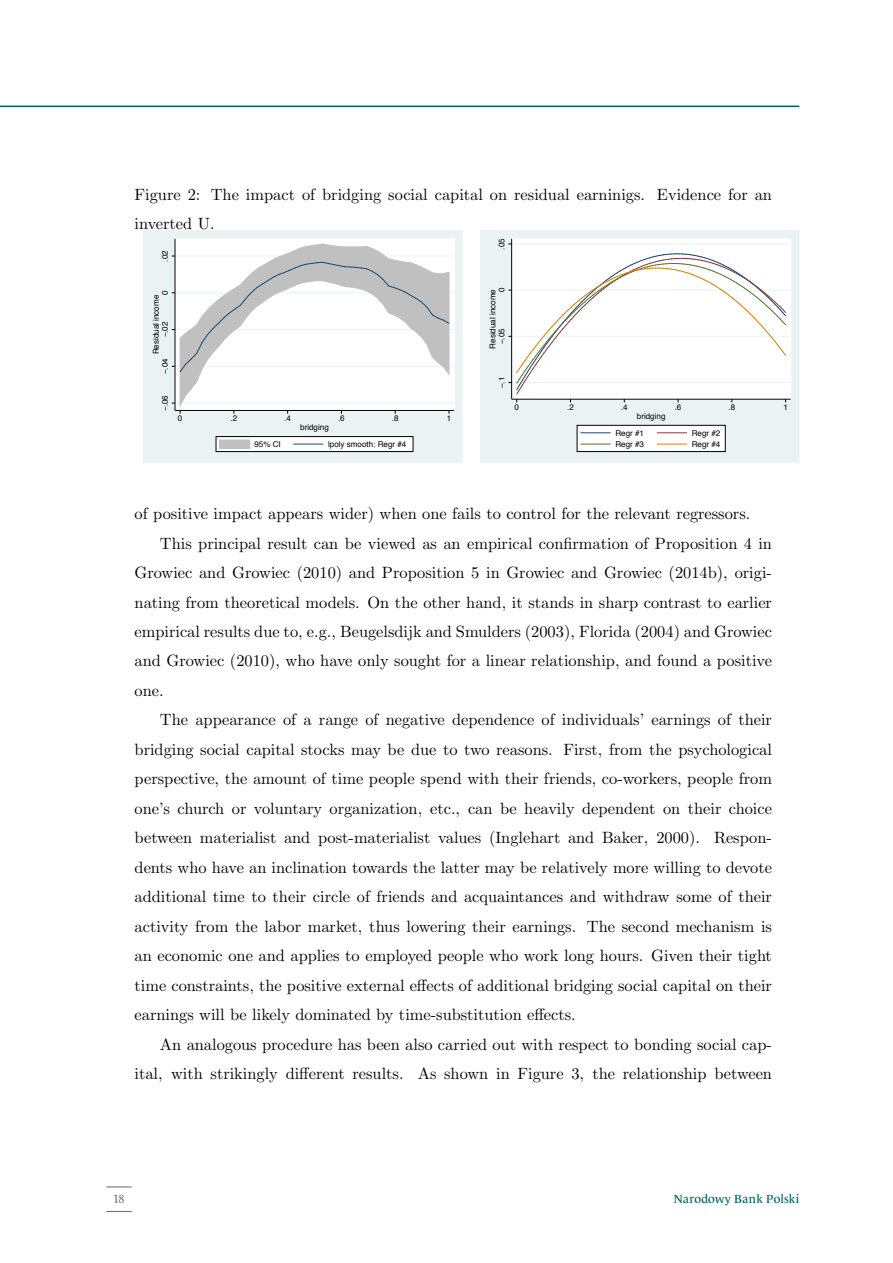
<style>
.page{position:relative;width:893px;height:1263px;background:#fff}
.page>*{position:absolute;margin:0;border:0;box-sizing:border-box;transform-origin:0 0}
.t1{font:16.35px/29.4px "CMR10";color:#000}
.t2{font:12px "Le Monde Journal Pro";letter-spacing:.01em;color:#00695e}
.t3{font:12px "Le Monde Journal Pro";color:#76787b}
.t4{font:8.1px/17.1px "Helvetica";color:#000}
</style>
<div class="page">
<div style="left:144px;top:231px;width:318px;height:231px;background:#eaf2f3"></div>
<div style="left:144px;top:230px;width:318px;height:232px;border:1px solid #eaf2f3"></div>
<hr style="left:175px;top:239px;width:1px;height:171px;background:#000">
<hr style="left:175px;top:410px;width:279px;height:1px;background:#000">
<svg style="left:172px;top:243px;width:278px;height:171px;background:#e8e9e9"></svg>
<div style="left:216px;top:437px;width:197px;height:15px;background:#fff"></div>
<div style="left:216px;top:436px;width:197px;height:16px;border:1px solid #000"></div>
<div style="left:219px;top:440px;width:31px;height:8px;background:#c0c0c0"></div>
<hr style="left:293px;top:444px;width:30px;height:1px;background:#1a476f">
<div style="left:480px;top:231px;width:319px;height:231px;background:#eaf2f3"></div>
<div style="left:480px;top:230px;width:319px;height:232px;border:1px solid #eaf2f3"></div>
<div style="left:512px;top:239px;width:279px;height:160px;background:#fff"></div>
<hr style="left:512px;top:382px;width:279px;height:1px;background:#eaf2f3">
<hr style="left:512px;top:336px;width:279px;height:1px;background:#eaf2f3">
<hr style="left:512px;top:290px;width:279px;height:1px;background:#eaf2f3">
<hr style="left:512px;top:244px;width:279px;height:1px;background:#eaf2f3">
<hr style="left:511px;top:239px;width:1px;height:160px;background:#000">
<hr style="left:512px;top:399px;width:279px;height:1px;background:#000">
<svg style="left:508px;top:253px;width:279px;height:149px"></svg>
<div style="left:577px;top:425px;width:148px;height:27px;background:#fff"></div>
<div style="left:577px;top:425px;width:148px;height:27px;border:1px solid #000"></div>
<hr style="left:581px;top:432px;width:30px;height:1px;background:#1a476f">
<hr style="left:657px;top:432px;width:30px;height:1px;background:#90353b">
<hr style="left:581px;top:444px;width:30px;height:1px;background:#55752f">
<hr style="left:657px;top:444px;width:30px;height:1px;background:#e37e00">
<svg style="left:106px;top:1186px;width:26px;height:1px"></svg>
<svg style="left:106px;top:1211px;width:26px;height:1px"></svg>
<hr style="left:0;top:106px;width:799px;height:1px;background:#016266">
<p class="t1" style="left:135px;top:181px;width:639px">Figure 2: The impact of bridging social capital on residual earninigs. Evidence for an inverted U.</p>
<p class="t4" style="left:157px;top:262px;width:13px;rotate:-90deg">.02</p>
<p class="t4" style="left:157px;top:295px;width:6px;rotate:-90deg">0</p>
<p class="t4" style="left:148px;top:354px;width:61px;rotate:-90deg">Residual income</p>
<p class="t4" style="left:157px;top:337px;width:17px;rotate:-90deg">−.02</p>
<p class="t4" style="left:157px;top:374px;width:17px;rotate:-90deg">−.04</p>
<p class="t4" style="left:157px;top:411px;width:17px;rotate:-90deg">−.06</p>
<p class="t4" style="left:178px;top:410px;width:6px">0</p>
<p class="t4" style="left:230px;top:410px;width:8px">.2</p>
<p class="t4" style="left:284px;top:410px;width:8px">.4</p>
<p class="t4" style="left:338px;top:410px;width:8px">.6</p>
<p class="t4" style="left:392px;top:410px;width:8px">.8</p>
<p class="t4" style="left:447px;top:410px;width:6px">1</p>
<p class="t4" style="left:300px;top:419px;width:30px">bridging</p>
<p class="t4" style="left:254px;top:436px;width:28px">95% CI</p>
<p class="t4" style="left:328px;top:436px;width:80px">lpoly smooth: Regr #4</p>
<p class="t4" style="left:493px;top:249px;width:13px;rotate:-90deg">.05</p>
<p class="t4" style="left:493px;top:292px;width:6px;rotate:-90deg">0</p>
<p class="t4" style="left:484px;top:349px;width:61px;rotate:-90deg">Residual income</p>
<p class="t4" style="left:493px;top:344px;width:17px;rotate:-90deg">−.05</p>
<p class="t4" style="left:493px;top:388px;width:13px;rotate:-90deg">−.1</p>
<p class="t4" style="left:514px;top:398px;width:6px">0</p>
<p class="t4" style="left:567px;top:398px;width:8px">.2</p>
<p class="t4" style="left:621px;top:398px;width:8px">.4</p>
<p class="t4" style="left:675px;top:398px;width:8px">.6</p>
<p class="t4" style="left:728px;top:398px;width:8px">.8</p>
<p class="t4" style="left:783px;top:398px;width:6px">1</p>
<p class="t4" style="left:615px;top:407px;width:51px;text-indent:21px">bridging<br>Regr #1</p>
<p class="t4" style="left:692px;top:424px;width:30px">Regr #2</p>
<p class="t4" style="left:615px;top:436px;width:30px">Regr #3</p>
<p class="t4" style="left:692px;top:436px;width:30px">Regr #4</p>
<p class="t1" style="left:135px;top:500px;width:617px">of positive impact appears wider) when one fails to control for the relevant regressors.</p>
<p class="t1" style="left:160px;top:530px;width:613px">This principal result can be viewed as an empirical confirmation of Proposition 4 in</p>
<p class="t1" style="left:135px;top:559px;width:639px">Growiec and Growiec (2010) and Proposition 5 in Growiec and Growiec (2014b), origi-</p>
<p class="t1" style="left:135px;top:589px;width:639px">nating from theoretical models. On the other hand, it stands in sharp contrast to earlier</p>
<p class="t1" style="left:135px;top:618px;width:639px">empirical results due to, e.g., Beugelsdijk and Smulders (2003), Florida (2004) and Growiec</p>
<p class="t1" style="left:135px;top:648px;width:639px">and Growiec (2010), who have only sought for a linear relationship, and found a positive</p>
<p class="t1" style="left:135px;top:677px;width:31px">one.</p>
<p class="t1" style="left:160px;top:707px;width:613px">The appearance of a range of negative dependence of individuals’ earnings of their</p>
<p class="t1" style="left:135px;top:736px;width:639px">bridging social capital stocks may be due to two reasons. First, from the psychological</p>
<p class="t1" style="left:135px;top:765px;width:639px">perspective, the amount of time people spend with their friends, co-workers, people from</p>
<p class="t1" style="left:135px;top:795px;width:639px">one’s church or voluntary organization, etc., can be heavily dependent on their choice</p>
<p class="t1" style="left:135px;top:824px;width:639px">between materialist and post-materialist values (Inglehart and Baker, 2000). Respon-</p>
<p class="t1" style="left:135px;top:854px;width:639px">dents who have an inclination towards the latter may be relatively more willing to devote</p>
<p class="t1" style="left:135px;top:883px;width:639px">additional time to their circle of friends and acquaintances and withdraw some of their</p>
<p class="t1" style="left:135px;top:913px;width:639px">activity from the labor market, thus lowering their earnings. The second mechanism is</p>
<p class="t1" style="left:135px;top:942px;width:639px">an economic one and applies to employed people who work long hours. Given their tight</p>
<p class="t1" style="left:135px;top:972px;width:639px">time constraints, the positive external effects of additional bridging social capital on their</p>
<p class="t1" style="left:135px;top:1001px;width:443px">earnings will be likely dominated by time-substitution effects.</p>
<p class="t1" style="left:160px;top:1031px;width:613px">An analogous procedure has been also carried out with respect to bonding social cap-</p>
<p class="t1" style="left:135px;top:1060px;width:639px">ital, with strikingly different results. As shown in Figure 3, the relationship between</p>
<p class="t3" style="left:114px;top:1190px;width:12px">18</p>
<p class="t2" style="left:673px;top:1190px;width:127px">Narodowy Bank Polski</p>
</div>
